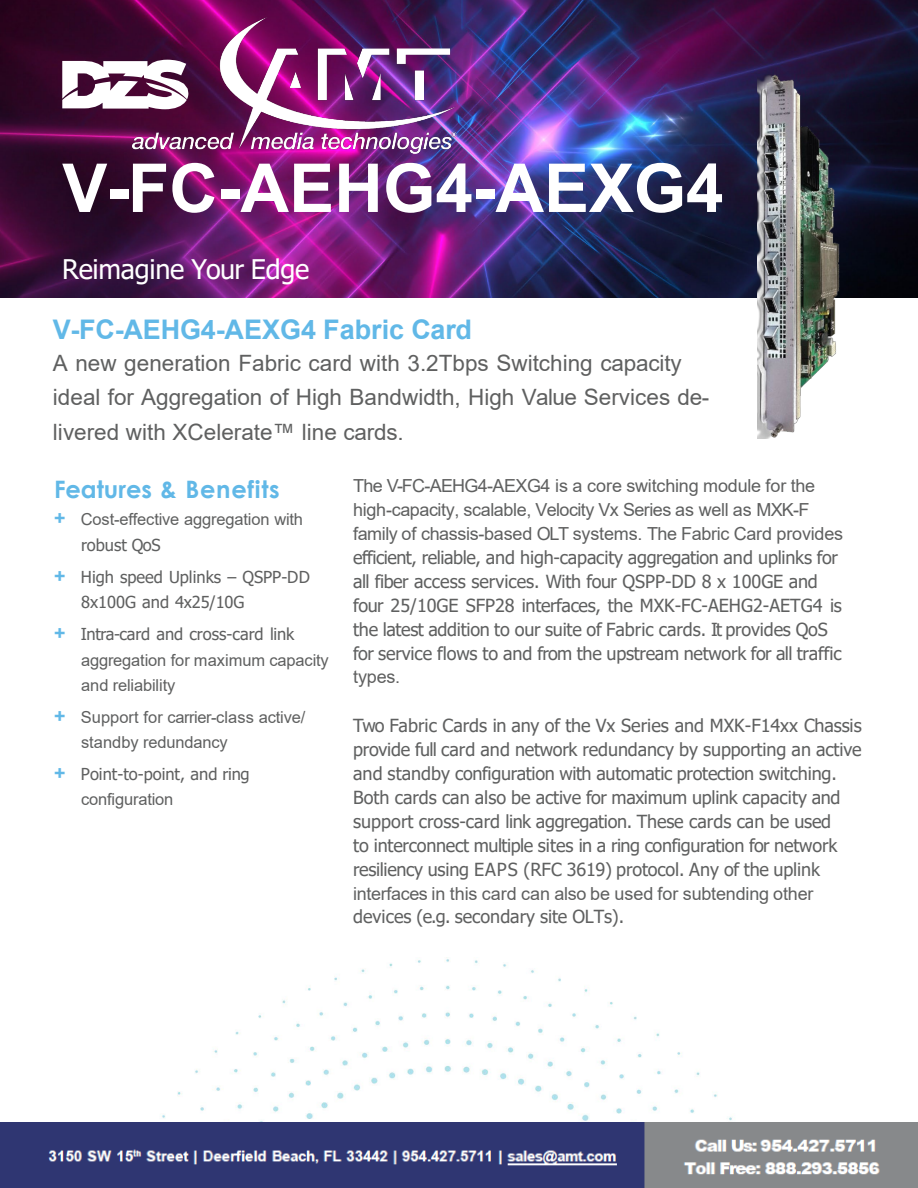
<style>
.page{position:relative;width:918px;height:1188px;background:#fff}
.page>*{position:absolute;margin:0;border:0;box-sizing:border-box;transform-origin:0 0}
.t1{font:700 67.5px "Arial";color:#fff}
.t2{font:700 27px "Arial";color:#61b8e7}
.t3{font:27px "Tahoma";letter-spacing:-.01em;color:#fff}
.t4{font:700 24px "Century Gothic";letter-spacing:.015em;color:#61b8e7}
.t5{font:22.5px/34.5px "Arial";color:#5f6060}
.t6{font:18px/24px "Tahoma";letter-spacing:-.015em;color:#5f6060}
.t7{font:16.5px/25.3px "Arial";letter-spacing:-.01em;color:#5f6060}
.t8{font:16.5px/25.2px "Tahoma";color:#5f6060}
.s1{font-weight:700;font-size:19.5px;color:#61b8e7}
.s2{font-family:"Tahoma"}
.s3{font-family:"Arial";font-weight:700;font-size:19.5px;color:#61b8e7}
.s4{font-family:"Arial"}
</style>
<div class="page">
<img style="left:162px;top:959px;width:570px;height:163px">
<img style="left:0;top:0;width:918px;height:298px">
<svg style="left:62px;top:60px;width:70px;height:49px"></svg>
<img style="left:757px;top:75px;width:85px;height:363px">
<img style="left:0;top:1122px;width:918px;height:66px">
<img style="left:132px;top:17px;width:324px;height:136px">
<h1 class="t1" style="left:62px;top:141px;width:663px">V-FC-AEHG4-AEXG4</h1>
<p class="t3" style="left:62px;top:251px;width:249px">Reimagine Your Edge</p>
<p class="t2" style="left:53px;top:310px;width:421px">V-FC-AEHG4-AEXG4 Fabric Card</p>
<p class="t5" style="left:53px;top:346px;width:658px">A new generation Fabric card with 3.2Tbps Switching capacity ideal for Aggregation of High Bandwidth, High Value Services de&shy;livered with XCelerate™ line cards.</p>
<p class="t4" style="left:54px;top:471px;width:227px">Features &amp; Benefits</p>
<p class="t7" style="left:81px;top:507px;width:224px;text-indent:-27px"><span class="s1">+</span> Cost-effective aggregation with <span class="s2">robust QoS</span></p>
<p class="t8" style="left:81px;top:565px;width:230px;text-indent:-27px"><span class="s3">+</span> High speed Uplinks – QSPP-DD<br>8x100G and 4x25/10G</p>
<p class="t7" style="left:81px;top:622px;width:249px;text-indent:-27px"><span class="s1">+</span> <span class="s2">Intra-card and cross-card link </span>aggregation for maximum capacity and reliability</p>
<p class="t7" style="left:81px;top:704px;width:226px;text-indent:-27px"><span class="s1">+</span> Support for carrier-class active/ standby redundancy</p>
<p class="t8" style="left:81px;top:763px;width:170px;text-indent:-27px"><span class="s3">+</span> Point-to-point, and ring <span class="s4">configuration</span></p>
<p class="t6" style="left:353px;top:474px;width:492px"><span class="s4">The V-FC-AEHG4-AEXG4 is a core switching module for the high-capacity, scalable, Velocity Vx Series as well as MXK-F family of chassis-based OLT systems. The Fabric Card provides </span>efficient, reliable, and high-capacity aggregation and uplinks for all fiber access services. With four QSPP-DD 8 x 100GE and four 25/10GE SFP28 interfaces, the MXK-FC-AEHG2-AETG4 is the latest addition to our suite of Fabric cards. It provides QoS for service flows to and from the upstream network for all traffic <span class="s4">types.</span></p>
<p class="t6" style="left:353px;top:714px;width:510px;text-align:justify">Two Fabric Cards in any of the Vx Series and MXK-F14xx Chassis provide full card and network redundancy by supporting an active and standby configuration with automatic protection switching.</p>
<p class="t6" style="left:353px;top:786px;width:489px">Both cards can also be active for maximum uplink capacity and support cross-card link aggregation. These cards can be used to interconnect multiple sites in a ring configuration for network resiliency using EAPS (RFC 3619) protocol. Any of the uplink <span class="s4">interfaces in this card can also be used for subtending other </span>devices (e.g. secondary site OLTs).</p>
</div>
